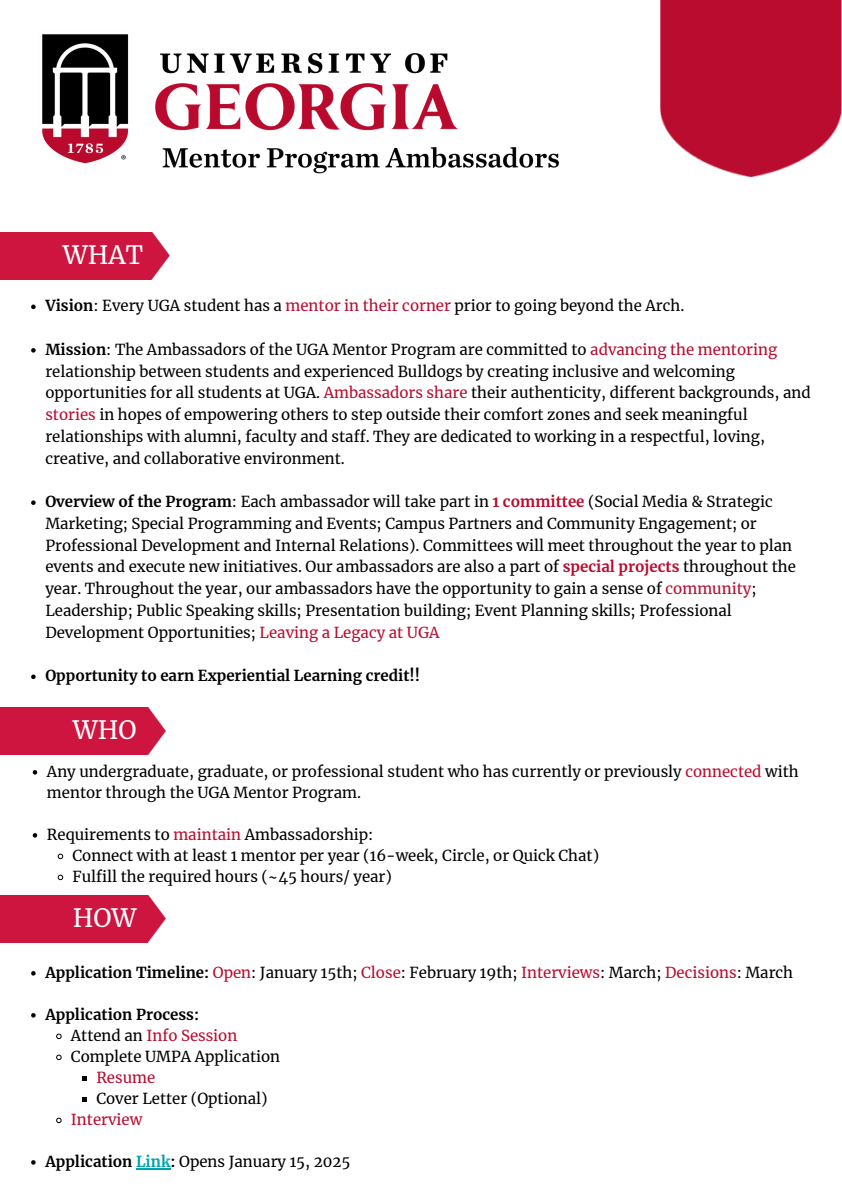
<style>
.page{position:relative;width:842px;height:1191px;background:#fff}
.page>*{position:absolute;margin:0;border:0;box-sizing:border-box;transform-origin:0 0}
.t1{font:25px "Merriweather";color:#fff}
.t2{font:15px/21.8px "Merriweather";color:#000}
.t3{font:700 15px "Merriweather";color:#000}
.t4{font:15px "Merriweather";color:#ba0c2f}
.s1{font-weight:700}
.s2{color:#ba0c2f}
.s3{font-weight:700;color:#ba0c2f}
.s4{color:#000}
.s5{font-weight:700;color:#00a3ad}
</style>
<div class="page">
<img style="left:660px;top:0;width:182px;height:177px">
<div style="left:0;top:232px;width:170px;height:47px;background:#ce153f"></div>
<div style="left:0;top:707px;width:166px;height:47px;background:#ce153f"></div>
<div style="left:0;top:895px;width:166px;height:46px;background:#ce153f"></div>
<svg style="left:31px;top:304px;width:5px;height:5px"></svg>
<svg style="left:31px;top:348px;width:5px;height:4px"></svg>
<svg style="left:31px;top:500px;width:5px;height:5px"></svg>
<svg style="left:31px;top:674px;width:5px;height:5px"></svg>
<img style="left:42px;top:34px;width:517px;height:140px">
<svg style="left:33px;top:770px;width:4px;height:4px"></svg>
<svg style="left:33px;top:833px;width:4px;height:4px"></svg>
<svg style="left:57px;top:853px;width:7px;height:6px"></svg>
<svg style="left:57px;top:874px;width:7px;height:6px"></svg>
<svg style="left:31px;top:971px;width:5px;height:4px"></svg>
<svg style="left:31px;top:1013px;width:5px;height:4px"></svg>
<svg style="left:56px;top:1033px;width:6px;height:6px"></svg>
<svg style="left:56px;top:1054px;width:6px;height:6px"></svg>
<svg style="left:82px;top:1076px;width:5px;height:4px"></svg>
<svg style="left:82px;top:1097px;width:5px;height:4px"></svg>
<svg style="left:56px;top:1117px;width:6px;height:6px"></svg>
<svg style="left:31px;top:1160px;width:5px;height:4px"></svg>
<hr style="left:136px;top:1168px;width:35px;height:1px;background:#00a3ad">
<p class="t1" style="left:63px;top:239px;width:82px">WHAT</p>
<h1 class="t2" style="left:45px;top:295px;width:640px"><span class="s1">Vision</span>: Every UGA student has a <span class="s2">mentor in their corner</span> prior to going beyond the Arch.</h1>
<p class="t2" style="left:45px;top:338px;width:767px"><span class="s1">Mission</span>: The Ambassadors of the UGA Mentor Program are committed to <span class="s2">advancing the mentoring </span>relationship between students and experienced Bulldogs by creating inclusive and welcoming opportunities for all students at UGA. <span class="s2">Ambassadors share</span> their authenticity, different backgrounds, and <span class="s2">stories</span> in hopes of empowering others to step outside their comfort zones and seek meaningful relationships with alumni, faculty and staff. They are dedicated to working in a respectful, loving, creative, and collaborative environment.</p>
<p class="t2" style="left:45px;top:491px;width:752px"><span class="s1">Overview of the Program</span>: Each ambassador will take part in <span class="s3">1 committee</span> (Social Media &amp; Strategic Marketing; Special Programming and Events; Campus Partners and Community Engagement; or Professional Development and Internal Relations). Committees will meet throughout the year to plan events and execute new initiatives. Our ambassadors are also a part of <span class="s3">special projects</span> throughout the year. Throughout the year, our ambassadors have the opportunity to gain a sense of <span class="s2">community</span>; Leadership; Public Speaking skills; Presentation building; Event Planning skills; Professional Development Opportunities; <span class="s2">Leaving a Legacy at UGA</span></p>
<p class="t3" style="left:45px;top:666px;width:376px">Opportunity to earn Experiential Learning credit!!</p>
<p class="t1" style="left:73px;top:714px;width:65px">WHO</p>
<p class="t2" style="left:47px;top:761px;width:753px;line-height:21px">Any undergraduate, graduate, or professional student who has currently or previously <span class="s2">connected</span> with mentor through the UGA Mentor Program.</p>
<p class="t2" style="left:47px;top:823px;width:328px">Requirements to <span class="s2">maintain</span> Ambassadorship:</p>
<h1 class="t2" style="left:72px;top:844px;width:528px">Connect with at least 1 mentor per year (16-week, Circle, or Quick Chat)</h1>
<p class="t2" style="left:72px;top:865px;width:321px">Fulfill the required hours (~45 hours/ year)</p>
<p class="t1" style="left:73px;top:902px;width:65px">HOW</p>
<p class="t2" style="left:45px;top:961px;width:749px"><span class="s1">Application Timeline:</span> <span class="s2">Open</span>: January 15th; <span class="s2">Close</span>: February 19th; <span class="s2">Interviews</span>: March; <span class="s2">Decisions</span>: March</p>
<p class="t3" style="left:45px;top:1004px;width:155px">Application Process:</p>
<p class="t4" style="left:71px;top:1025px;width:168px"><span class="s4">Attend an</span> Info Session</p>
<p class="t2" style="left:71px;top:1045px;width:211px">Complete UMPA Application</p>
<h1 class="t4" style="left:96px;top:1067px;width:60px">Resume</h1>
<p class="t2" style="left:96px;top:1087px;width:173px">Cover Letter (Optional)</p>
<p class="t4" style="left:71px;top:1109px;width:73px">Interview</p>
<p class="t2" style="left:45px;top:1150px;width:306px"><span class="s1">Application</span> <span class="s5">Link</span><span class="s1">:</span> Opens January 15, 2025</p>
</div>
